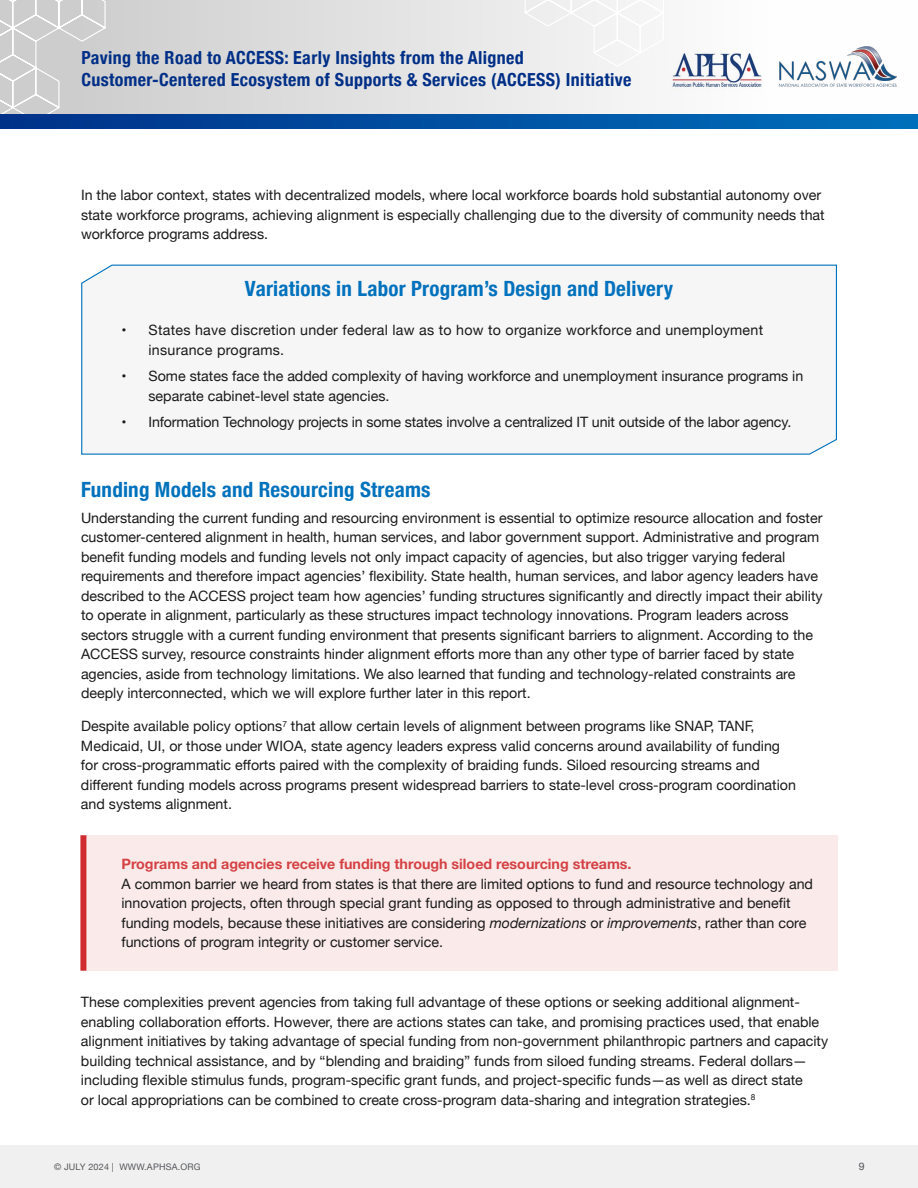
<style>
.page{position:relative;width:918px;height:1188px;background:#fff}
.page>*{position:absolute;margin:0;border:0;box-sizing:border-box;transform-origin:0 0}
.t1{font:700 condensed 21px "Helvetica Neue";letter-spacing:.01em;color:#0071bc}
.t2{font:700 condensed 18px/21.6px "Helvetica Neue";letter-spacing:.02em;color:#002f87}
.t3{font:14.25px/19.5px "Helvetica Neue";color:#1a1a1a}
.t4{font:14.25px/19.5px "Helvetica Neue";letter-spacing:.02em;color:#1a1a1a}
.t5{font:700 14.25px "Helvetica Neue";color:#d54144}
.t6{font:10.5px "Helvetica Neue";color:#54565a}
.t7{font:9px "Helvetica Neue";letter-spacing:.02em;color:#54565a}
.s1{font-style:italic}
</style>
<div class="page">
<div style="left:81px;top:264px;width:756px;height:191px;background:#f6f6f6"></div>
<div style="left:0;top:0;width:918px;height:117px;background:#e1e1e1"></div>
<div style="left:0;top:0;width:200px;height:114px;background:#cfcfcf"></div>
<svg style="left:523px;top:0;width:395px;height:114px"></svg>
<svg style="left:0;top:114px;width:918px;height:15px;background:#0050a1"></svg>
<div style="left:0;top:1146px;width:918px;height:42px;background:#f0f0f0"></div>
<img style="left:671px;top:49px;width:93px;height:42px">
<img style="left:778px;top:46px;width:118px;height:41px">
<div style="left:81px;top:835px;width:756px;height:136px;background:#faeaea"></div>
<div style="left:80px;top:835px;width:6px;height:136px;background:#d02c2f"></div>
<p class="t2" style="left:81px;top:46px;width:552px">Paving the Road to ACCESS: Early Insights from the Aligned<br>Customer-Centered Ecosystem of Supports &amp; Services (ACCESS) Initiative</p>
<p class="t3" style="left:81px;top:186px;width:745px">In the labor context, states with decentralized models, where local workforce boards hold substantial autonomy over state workforce programs, achieving alignment is especially challenging due to the diversity of community needs that workforce programs address.</p>
<h1 class="t1" style="left:245px;top:271px;width:430px">Variations in Labor Program’s Design and Delivery</h1>
<p class="t4" style="left:149px;top:321px;width:616px;text-indent:-27px">• States have discretion under federal law as to how to organize workforce and unemployment insurance programs.</p>
<p class="t3" style="left:149px;top:367px;width:656px;text-indent:-27px">• Some states face the added complexity of having workforce and unemployment insurance programs in separate cabinet-level state agencies.</p>
<p class="t3" style="left:122px;top:413px;width:671px">• Information Technology projects in some states involve a centralized IT unit outside of the labor agency.</p>
<h1 class="t1" style="left:81px;top:472px;width:351px">Funding Models and Resourcing Streams</h1>
<p class="t3" style="left:81px;top:509px;width:743px">Understanding the current funding and resourcing environment is essential to optimize resource allocation and foster customer-centered alignment in health, human services, and labor government support. Administrative and program benefit funding models and funding levels not only impact capacity of agencies, but also trigger varying federal requirements and therefore impact agencies’ flexibility. State health, human services, and labor agency leaders have described to the ACCESS project team how agencies’ funding structures significantly and directly impact their ability to operate in alignment, particularly as these structures impact technology innovations. Program leaders across sectors struggle with a current funding environment that presents significant barriers to alignment. According to the ACCESS survey, resource constraints hinder alignment efforts more than any other type of barrier faced by state agencies, aside from technology limitations. We also learned that funding and technology-related constraints are deeply interconnected, which we will explore further later in this report.</p>
<p class="t3" style="left:81px;top:717px;width:717px">Despite available policy options<sup>7</sup> that allow certain levels of alignment between programs like SNAP, TANF, Medicaid, UI, or those under WIOA, state agency leaders express valid concerns around availability of funding for cross-programmatic efforts paired with the complexity of braiding funds. Siloed resourcing streams and different funding models across programs present widespread barriers to state-level cross-program coordination and systems alignment.</p>
<p class="t5" style="left:121px;top:853px;width:512px">Programs and agencies receive funding through siloed resourcing streams.</p>
<p class="t3" style="left:121px;top:875px;width:693px">A common barrier we heard from states is that there are limited options to fund and resource technology and innovation projects, often through special grant funding as opposed to through administrative and benefit funding models, because these initiatives are considering <span class="s1">modernizations</span> or <span class="s1">improvements</span>, rather than core functions of program integrity or customer service.</p>
<p class="t3" style="left:81px;top:993px;width:749px">These complexities prevent agencies from taking full advantage of these options or seeking additional alignment&shy;enabling collaboration efforts. However, there are actions states can take, and promising practices used, that enable alignment initiatives by taking advantage of special funding from non-government philanthropic partners and capacity building technical assistance, and by “blending and braiding” funds from siloed funding streams. Federal dollars— including flexible stimulus funds, program-specific grant funds, and project-specific funds—as well as direct state<br>or local appropriations can be combined to create cross-program data-sharing and integration strategies.<sup>8</sup></p>
<p class="t7" style="left:54px;top:1160px;width:148px">© JULY 2024 | WWW.APHSA.ORG</p>
<p class="t6" style="left:859px;top:1159px;width:7px">9</p>
</div>
